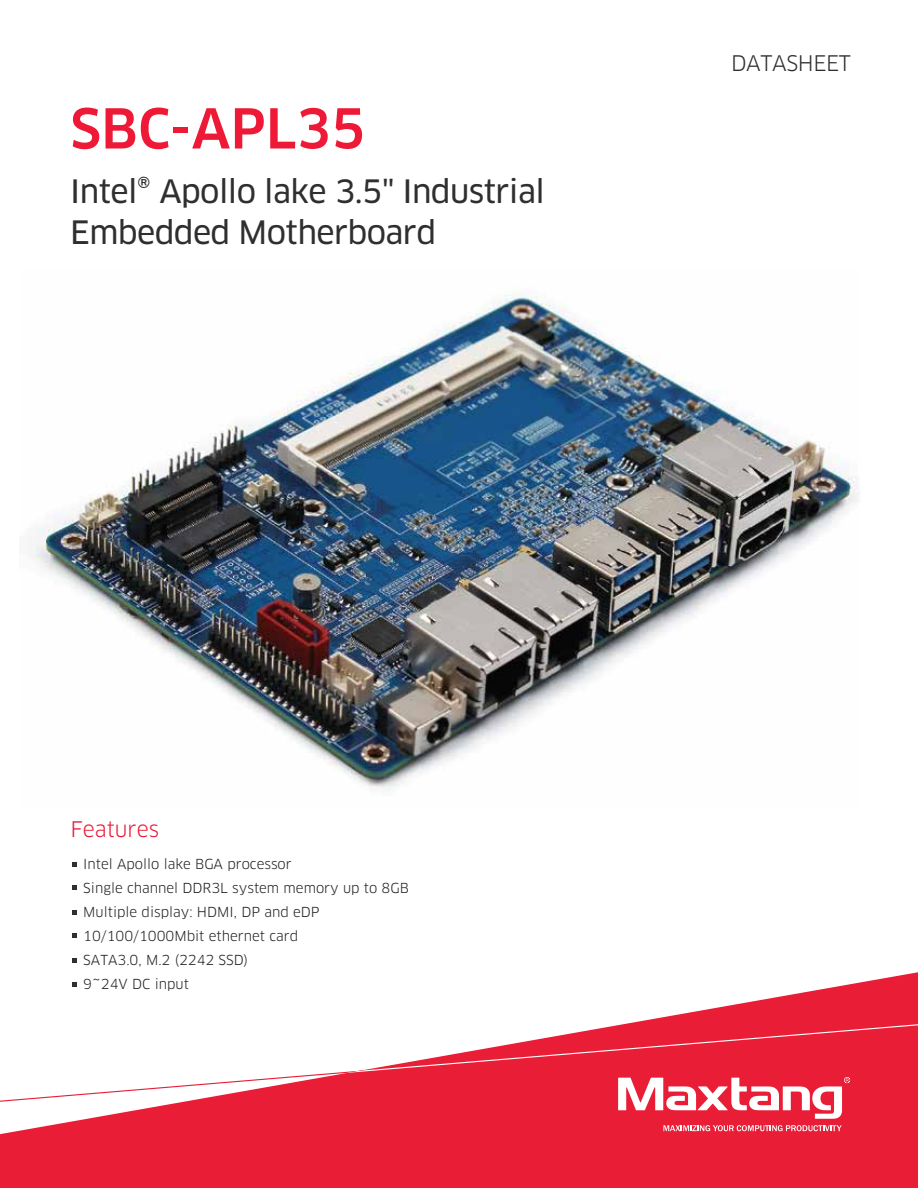
<style>
.page{position:relative;width:918px;height:1188px;background:#fff}
.page>*{position:absolute;margin:0;border:0;box-sizing:border-box;transform-origin:0 0}
.t1{font:500 53.7px "Clan Pro";color:#ed1936}
.t2{font:31.5px/42px "Clan Pro News";letter-spacing:-.02em;color:#2f2f2f}
.t3{font:21px "Clan Pro";letter-spacing:-.02em;color:#2f2f2f}
.t4{font:21px "Clan Pro";color:#ed1936}
.t5{font:13.5px/24px "Clan Pro";color:#221e1f}
</style>
<div class="page">
<svg style="left:0;top:972px;width:918px;height:216px;fill:#ea1d37"></svg>
<svg style="left:663px;top:1125px;width:179px;height:6px"></svg>
<svg style="left:0;top:1024px;width:340px;height:78px"></svg>
<svg style="left:72px;top:886px;width:4px;height:4px"></svg>
<svg style="left:72px;top:911px;width:4px;height:4px"></svg>
<svg style="left:72px;top:934px;width:4px;height:4px"></svg>
<svg style="left:72px;top:958px;width:4px;height:4px"></svg>
<svg style="left:72px;top:983px;width:4px;height:4px"></svg>
<svg style="left:340px;top:1024px;width:578px;height:95px"></svg>
<svg style="left:72px;top:862px;width:4px;height:4px"></svg>
<img style="left:31px;top:291px;width:827px;height:498px">
<h1 class="t1" style="left:70px;top:97px;width:297px">SBC-APL35</h1>
<h2 class="t2" style="left:70px;top:170px;width:476px">Intel® Apollo lake 3.5" Industrial<br>Embedded Motherboard</h2>
<h3 class="t3" style="left:731px;top:50px;width:121px">DATASHEET</h3>
<h3 class="t4" style="left:70px;top:817px;width:90px">Features</h3>
<p class="t5" style="left:83px;top:852px;width:327px">Intel Apollo lake BGA processor<br>Single channel DDR3L system memory up to 8GB<br>Multiple display: HDMI, DP and eDP<br>10/100/1000Mbit ethernet card<br>SATA3.0, M.2 (2242 SSD)<br>9~24V DC input</p>
</div>
